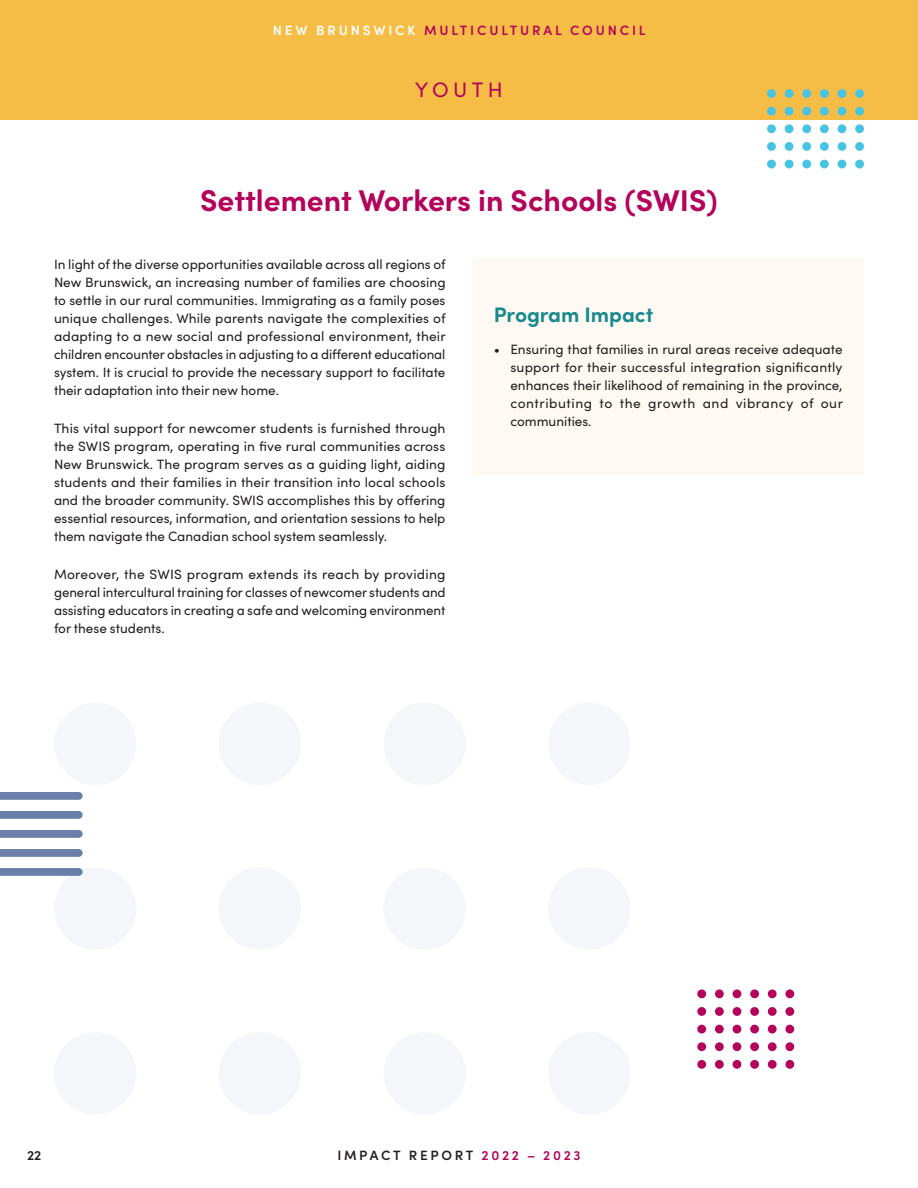
<style>
.page{position:relative;width:918px;height:1188px;background:#fff}
.page>*{position:absolute;margin:0;border:0;box-sizing:border-box;transform-origin:0 0}
.t1{font:700 30px "Sofia Pro";color:#b4035b}
.t2{font:700 21px "Sofia Pro";color:#19898e}
.t3{font:21px "Sofia Pro";letter-spacing:.21em;color:#b4035b}
.t4{font:13.5px/18px "Sofia Pro";color:#231f20;text-align:justify}
.t5{font:600 13.5px "Sofia Pro";letter-spacing:.21em;color:#b4035b}
.t6{font:600 13.5px "Sofia Pro";letter-spacing:.2em;color:#231f20}
.s1{color:#fff}
.s2{color:#b4035b}
</style>
<div class="page">
<div style="left:548px;top:703px;width:83px;height:82px;background:#f5f6f9;border-radius:50%"></div>
<div style="left:548px;top:867px;width:83px;height:83px;background:#f5f6f9;border-radius:50%"></div>
<div style="left:548px;top:1032px;width:83px;height:83px;background:#f5f6f9;border-radius:50%"></div>
<div style="left:383px;top:703px;width:83px;height:82px;background:#f5f6f9;border-radius:50%"></div>
<div style="left:383px;top:867px;width:83px;height:83px;background:#f5f6f9;border-radius:50%"></div>
<div style="left:383px;top:1032px;width:83px;height:83px;background:#f5f6f9;border-radius:50%"></div>
<div style="left:219px;top:703px;width:82px;height:82px;background:#f5f6f9;border-radius:50%"></div>
<div style="left:219px;top:867px;width:82px;height:83px;background:#f5f6f9;border-radius:50%"></div>
<div style="left:219px;top:1032px;width:82px;height:83px;background:#f5f6f9;border-radius:50%"></div>
<div style="left:54px;top:703px;width:82px;height:82px;background:#f5f6f9;border-radius:50%"></div>
<div style="left:54px;top:867px;width:82px;height:83px;background:#f5f6f9;border-radius:50%"></div>
<div style="left:54px;top:1032px;width:82px;height:83px;background:#f5f6f9;border-radius:50%"></div>
<div style="left:472px;top:259px;width:392px;height:216px;background:#fefaf3"></div>
<div style="left:0;top:0;width:918px;height:119px;background:#f6bd46"></div>
<div style="left:838px;top:89px;width:8px;height:9px;background:#47c3e3;border-radius:50%"></div>
<div style="left:838px;top:107px;width:8px;height:9px;background:#47c3e3;border-radius:50%"></div>
<div style="left:838px;top:124px;width:8px;height:9px;background:#47c3e3;border-radius:50%"></div>
<div style="left:838px;top:142px;width:8px;height:9px;background:#47c3e3;border-radius:50%"></div>
<div style="left:838px;top:160px;width:8px;height:8px;background:#47c3e3;border-radius:50%"></div>
<div style="left:820px;top:89px;width:9px;height:9px;background:#47c3e3;border-radius:50%"></div>
<div style="left:820px;top:107px;width:9px;height:9px;background:#47c3e3;border-radius:50%"></div>
<div style="left:820px;top:124px;width:9px;height:9px;background:#47c3e3;border-radius:50%"></div>
<div style="left:820px;top:142px;width:9px;height:9px;background:#47c3e3;border-radius:50%"></div>
<div style="left:820px;top:160px;width:9px;height:8px;background:#47c3e3;border-radius:50%"></div>
<div style="left:855px;top:89px;width:9px;height:9px;background:#47c3e3;border-radius:50%"></div>
<div style="left:855px;top:107px;width:9px;height:9px;background:#47c3e3;border-radius:50%"></div>
<div style="left:855px;top:124px;width:9px;height:9px;background:#47c3e3;border-radius:50%"></div>
<div style="left:855px;top:142px;width:9px;height:9px;background:#47c3e3;border-radius:50%"></div>
<div style="left:855px;top:160px;width:9px;height:8px;background:#47c3e3;border-radius:50%"></div>
<div style="left:802px;top:89px;width:9px;height:9px;background:#47c3e3;border-radius:50%"></div>
<div style="left:802px;top:107px;width:9px;height:9px;background:#47c3e3;border-radius:50%"></div>
<div style="left:802px;top:124px;width:9px;height:9px;background:#47c3e3;border-radius:50%"></div>
<div style="left:802px;top:142px;width:9px;height:9px;background:#47c3e3;border-radius:50%"></div>
<div style="left:802px;top:160px;width:9px;height:8px;background:#47c3e3;border-radius:50%"></div>
<div style="left:785px;top:89px;width:9px;height:9px;background:#47c3e3;border-radius:50%"></div>
<div style="left:785px;top:107px;width:9px;height:9px;background:#47c3e3;border-radius:50%"></div>
<div style="left:785px;top:124px;width:9px;height:9px;background:#47c3e3;border-radius:50%"></div>
<div style="left:785px;top:142px;width:9px;height:9px;background:#47c3e3;border-radius:50%"></div>
<div style="left:785px;top:160px;width:9px;height:8px;background:#47c3e3;border-radius:50%"></div>
<div style="left:767px;top:89px;width:9px;height:9px;background:#47c3e3;border-radius:50%"></div>
<div style="left:767px;top:107px;width:9px;height:9px;background:#47c3e3;border-radius:50%"></div>
<div style="left:767px;top:124px;width:9px;height:9px;background:#47c3e3;border-radius:50%"></div>
<div style="left:767px;top:142px;width:9px;height:9px;background:#47c3e3;border-radius:50%"></div>
<div style="left:767px;top:160px;width:9px;height:8px;background:#47c3e3;border-radius:50%"></div>
<div style="left:768px;top:989px;width:9px;height:9px;background:#b4035b;border-radius:50%"></div>
<div style="left:768px;top:1007px;width:9px;height:9px;background:#b4035b;border-radius:50%"></div>
<div style="left:768px;top:1025px;width:9px;height:9px;background:#b4035b;border-radius:50%"></div>
<div style="left:768px;top:1042px;width:9px;height:9px;background:#b4035b;border-radius:50%"></div>
<div style="left:768px;top:1060px;width:9px;height:9px;background:#b4035b;border-radius:50%"></div>
<div style="left:750px;top:989px;width:9px;height:9px;background:#b4035b;border-radius:50%"></div>
<div style="left:750px;top:1007px;width:9px;height:9px;background:#b4035b;border-radius:50%"></div>
<div style="left:750px;top:1025px;width:9px;height:9px;background:#b4035b;border-radius:50%"></div>
<div style="left:750px;top:1042px;width:9px;height:9px;background:#b4035b;border-radius:50%"></div>
<div style="left:750px;top:1060px;width:9px;height:9px;background:#b4035b;border-radius:50%"></div>
<div style="left:785px;top:989px;width:9px;height:9px;background:#b4035b;border-radius:50%"></div>
<div style="left:785px;top:1007px;width:9px;height:9px;background:#b4035b;border-radius:50%"></div>
<div style="left:785px;top:1025px;width:9px;height:9px;background:#b4035b;border-radius:50%"></div>
<div style="left:785px;top:1042px;width:9px;height:9px;background:#b4035b;border-radius:50%"></div>
<div style="left:785px;top:1060px;width:9px;height:9px;background:#b4035b;border-radius:50%"></div>
<div style="left:733px;top:989px;width:8px;height:9px;background:#b4035b;border-radius:50%"></div>
<div style="left:733px;top:1007px;width:8px;height:9px;background:#b4035b;border-radius:50%"></div>
<div style="left:733px;top:1025px;width:8px;height:9px;background:#b4035b;border-radius:50%"></div>
<div style="left:733px;top:1042px;width:8px;height:9px;background:#b4035b;border-radius:50%"></div>
<div style="left:733px;top:1060px;width:8px;height:9px;background:#b4035b;border-radius:50%"></div>
<div style="left:715px;top:989px;width:9px;height:9px;background:#b4035b;border-radius:50%"></div>
<div style="left:715px;top:1007px;width:9px;height:9px;background:#b4035b;border-radius:50%"></div>
<div style="left:715px;top:1025px;width:9px;height:9px;background:#b4035b;border-radius:50%"></div>
<div style="left:715px;top:1042px;width:9px;height:9px;background:#b4035b;border-radius:50%"></div>
<div style="left:715px;top:1060px;width:9px;height:9px;background:#b4035b;border-radius:50%"></div>
<div style="left:697px;top:989px;width:9px;height:9px;background:#b4035b;border-radius:50%"></div>
<div style="left:697px;top:1007px;width:9px;height:9px;background:#b4035b;border-radius:50%"></div>
<div style="left:697px;top:1025px;width:9px;height:9px;background:#b4035b;border-radius:50%"></div>
<div style="left:697px;top:1042px;width:9px;height:9px;background:#b4035b;border-radius:50%"></div>
<div style="left:697px;top:1060px;width:9px;height:9px;background:#b4035b;border-radius:50%"></div>
<svg style="left:0;top:849px;width:83px;height:8px"></svg>
<svg style="left:0;top:830px;width:83px;height:8px"></svg>
<svg style="left:0;top:811px;width:83px;height:8px"></svg>
<svg style="left:0;top:792px;width:83px;height:8px"></svg>
<svg style="left:0;top:868px;width:83px;height:8px"></svg>
<p class="t5" style="left:273px;top:20px;width:374px"><span class="s1">NEW BRUNSWICK</span> MULTICULTURAL COUNCIL</p>
<p class="t3" style="left:415px;top:74px;width:89px">YOUTH</p>
<p class="t1" style="left:200px;top:177px;width:519px">Settlement Workers in Schools (SWIS)</p>
<p class="t4" style="left:54px;top:254px;width:393px">In light of the diverse opportunities available across all regions of New Brunswick, an increasing number of families are choosing to settle in our rural communities. Immigrating as a family poses unique challenges. While parents navigate the complexities of adapting to a new social and professional environment, their children encounter obstacles in adjusting to a different educational system. It is crucial to provide the necessary support to facilitate their adaptation into their new home.</p>
<p class="t4" style="left:54px;top:419px;width:393px">This vital support for newcomer students is furnished through the SWIS program, operating in five rural communities across New Brunswick. The program serves as a guiding light, aiding students and their families in their transition into local schools and the broader community. SWIS accomplishes this by offering essential resources, information, and orientation sessions to help them navigate the Canadian school system seamlessly.</p>
<p class="t4" style="left:54px;top:565px;width:393px">Moreover, the SWIS program extends its reach by providing general intercultural training for classes of newcomer students and assisting educators in creating a safe and welcoming environment for these students.</p>
<p class="t2" style="left:494px;top:299px;width:161px">Program Impact</p>
<p class="t4" style="left:510px;top:339px;width:334px;text-indent:-16px">• Ensuring that families in rural areas receive adequate support for their successful integration significantly enhances their likelihood of remaining in the province, contributing to the growth and vibrancy of our communities.</p>
<p class="t6" style="left:27px;top:1145px;width:16px">22</p>
<p class="t6" style="left:337px;top:1145px;width:245px">IMPACT REPORT <span class="s2">2022 – 2023</span></p>
</div>
